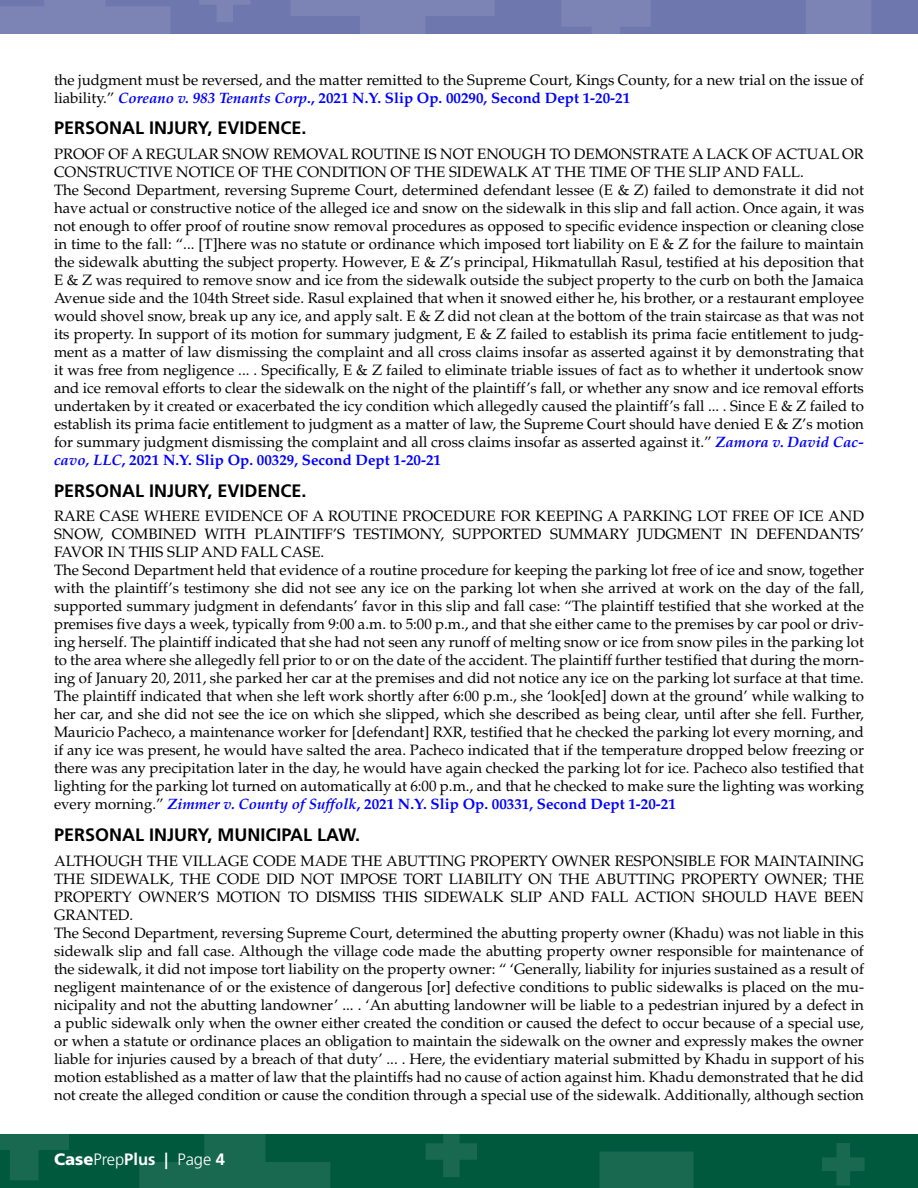
<style>
.page{position:relative;width:918px;height:1188px;background:#fff}
.page>*{position:absolute;margin:0;border:0;box-sizing:border-box;transform-origin:0 0}
.t1{font:700 18px "Frutiger";color:#000}
.t2{font:300 16.5px "Frutiger";color:#fff}
.t3{font:15px/18px "Palatino";color:#000}
.s1{font-weight:700;font-style:italic;color:#00f}
.s2{font-weight:700;color:#00f}
.s3{font-weight:900}
.s4{font-weight:700}
</style>
<div class="page">
<div style="left:0;top:0;width:918px;height:33px;background:#6e77ae"></div>
<div style="left:0;top:1134px;width:918px;height:54px;background:#00583d"></div>
<svg style="left:291px;top:0;width:204px;height:34px"></svg>
<svg style="left:737px;top:0;width:181px;height:34px"></svg>
<div style="left:599px;top:1152px;width:95px;height:36px;background:#196850"></div>
<svg style="left:561px;top:0;width:90px;height:34px"></svg>
<svg style="left:0;top:1134px;width:69px;height:46px"></svg>
<svg style="left:199px;top:0;width:51px;height:22px"></svg>
<svg style="left:426px;top:1134px;width:51px;height:43px"></svg>
<svg style="left:822px;top:1143px;width:43px;height:43px"></svg>
<svg style="left:0;top:0;width:170px;height:34px"></svg>
<svg style="left:139px;top:1134px;width:191px;height:54px"></svg>
<p class="t3" style="left:54px;top:71px;width:811px">the judgment must be reversed, and the matter remitted to the Supreme Court, Kings County, for a new trial on the issue of liability.” <span class="s1">Coreano v. 983 Tenants Corp</span><span class="s2">., 2021 N.Y. Slip Op. 00290, Second Dept 1-20-21</span></p>
<p class="t1" style="left:54px;top:118px;width:254px">PERSONAL INJURY, EVIDENCE.</p>
<p class="t3" style="left:54px;top:145px;width:812px">PROOF OF A REGULAR SNOW REMOVAL ROUTINE IS NOT ENOUGH TO DEMONSTRATE A LACK OF ACTUAL OR CONSTRUCTIVE NOTICE OF THE CONDITION OF THE SIDEWALK AT THE TIME OF THE SLIP AND FALL.<br>The Second Department, reversing Supreme Court, determined defendant lessee (E &amp; Z) failed to demonstrate it did not have actual or constructive notice of the alleged ice and snow on the sidewalk in this slip and fall action. Once again, it was not enough to offer proof of routine snow removal procedures as opposed to specific evidence inspection or cleaning close in time to the fall: “... [T]here was no statute or ordinance which imposed tort liability on E &amp; Z for the failure to maintain the sidewalk abutting the subject property. However, E &amp; Z’s principal, Hikmatullah Rasul, testified at his deposition that E &amp; Z was required to remove snow and ice from the sidewalk outside the subject property to the curb on both the Jamaica Avenue side and the 104th Street side. Rasul explained that when it snowed either he, his brother, or a restaurant employee would shovel snow, break up any ice, and apply salt. E &amp; Z did not clean at the bottom of the train staircase as that was not its property. In support of its motion for summary judgment, E &amp; Z failed to establish its prima facie entitlement to judg&shy;ment as a matter of law dismissing the complaint and all cross claims insofar as asserted against it by demonstrating that it was free from negligence ... . Specifically, E &amp; Z failed to eliminate triable issues of fact as to whether it undertook snow and ice removal efforts to clear the sidewalk on the night of the plaintiff’s fall, or whether any snow and ice removal efforts undertaken by it created or exacerbated the icy condition which allegedly caused the plaintiff’s fall ... . Since E &amp; Z failed to establish its prima facie entitlement to judgment as a matter of law, the Supreme Court should have denied E &amp; Z’s motion for summary judgment dismissing the complaint and all cross claims insofar as asserted against it.” <span class="s1">Zamora v. David Cac&shy;cavo, LLC</span><span class="s2">, 2021 N.Y. Slip Op. 00329, Second Dept 1-20-21</span></p>
<p class="t1" style="left:54px;top:480px;width:254px">PERSONAL INJURY, EVIDENCE.</p>
<p class="t3" style="left:54px;top:508px;width:812px">RARE CASE WHERE EVIDENCE OF A ROUTINE PROCEDURE FOR KEEPING A PARKING LOT FREE OF ICE AND SNOW, COMBINED WITH PLAINTIFF’S TESTIMONY, SUPPORTED SUMMARY JUDGMENT IN DEFENDANTS’ FAVOR IN THIS SLIP AND FALL CASE.<br>The Second Department held that evidence of a routine procedure for keeping the parking lot free of ice and snow, together with the plaintiff’s testimony she did not see any ice on the parking lot when she arrived at work on the day of the fall, supported summary judgment in defendants’ favor in this slip and fall case: “The plaintiff testified that she worked at the premises five days a week, typically from 9:00 a.m. to 5:00 p.m., and that she either came to the premises by car pool or driv&shy;ing herself. The plaintiff indicated that she had not seen any runoff of melting snow or ice from snow piles in the parking lot to the area where she allegedly fell prior to or on the date of the accident. The plaintiff further testified that during the morn&shy;ing of January 20, 2011, she parked her car at the premises and did not notice any ice on the parking lot surface at that time.<br>The plaintiff indicated that when she left work shortly after 6:00 p.m., she ‘look[ed] down at the ground’ while walking to her car, and she did not see the ice on which she slipped, which she described as being clear, until after she fell. Further, Mauricio Pacheco, a maintenance worker for [defendant] RXR, testified that he checked the parking lot every morning, and if any ice was present, he would have salted the area. Pacheco indicated that if the temperature dropped below freezing or there was any precipitation later in the day, he would have again checked the parking lot for ice. Pacheco also testified that lighting for the parking lot turned on automatically at 6:00 p.m., and that he checked to make sure the lighting was working every morning.” <span class="s1">Zimmer v. County of Suffolk</span><span class="s2">, 2021 N.Y. Slip Op. 00331, Second Dept 1-20-21</span></p>
<p class="t1" style="left:54px;top:824px;width:308px">PERSONAL INJURY, MUNICIPAL LAW.</p>
<p class="t3" style="left:54px;top:852px;width:812px">ALTHOUGH THE VILLAGE CODE MADE THE ABUTTING PROPERTY OWNER RESPONSIBLE FOR MAINTAINING THE SIDEWALK, THE CODE DID NOT IMPOSE TORT LIABILITY ON THE ABUTTING PROPERTY OWNER; THE PROPERTY OWNER’S MOTION TO DISMISS THIS SIDEWALK SLIP AND FALL ACTION SHOULD HAVE BEEN GRANTED.<br>The Second Department, reversing Supreme Court, determined the abutting property owner (Khadu) was not liable in this sidewalk slip and fall case. Although the village code made the abutting property owner responsible for maintenance of the sidewalk, it did not impose tort liability on the property owner: “ ‘Generally, liability for injuries sustained as a result of negligent maintenance of or the existence of dangerous [or] defective conditions to public sidewalks is placed on the mu&shy;nicipality and not the abutting landowner’ ... . ‘An abutting landowner will be liable to a pedestrian injured by a defect in a public sidewalk only when the owner either created the condition or caused the defect to occur because of a special use, or when a statute or ordinance places an obligation to maintain the sidewalk on the owner and expressly makes the owner liable for injuries caused by a breach of that duty’ ... . Here, the evidentiary material submitted by Khadu in support of his motion established as a matter of law that the plaintiffs had no cause of action against him. Khadu demonstrated that he did not create the alleged condition or cause the condition through a special use of the sidewalk. Additionally, although section</p>
<p class="t2" style="left:54px;top:1150px;width:173px"><span class="s3">Case</span>Prep<span class="s4">Plus |</span> Page <span class="s4">4</span></p>
</div>
